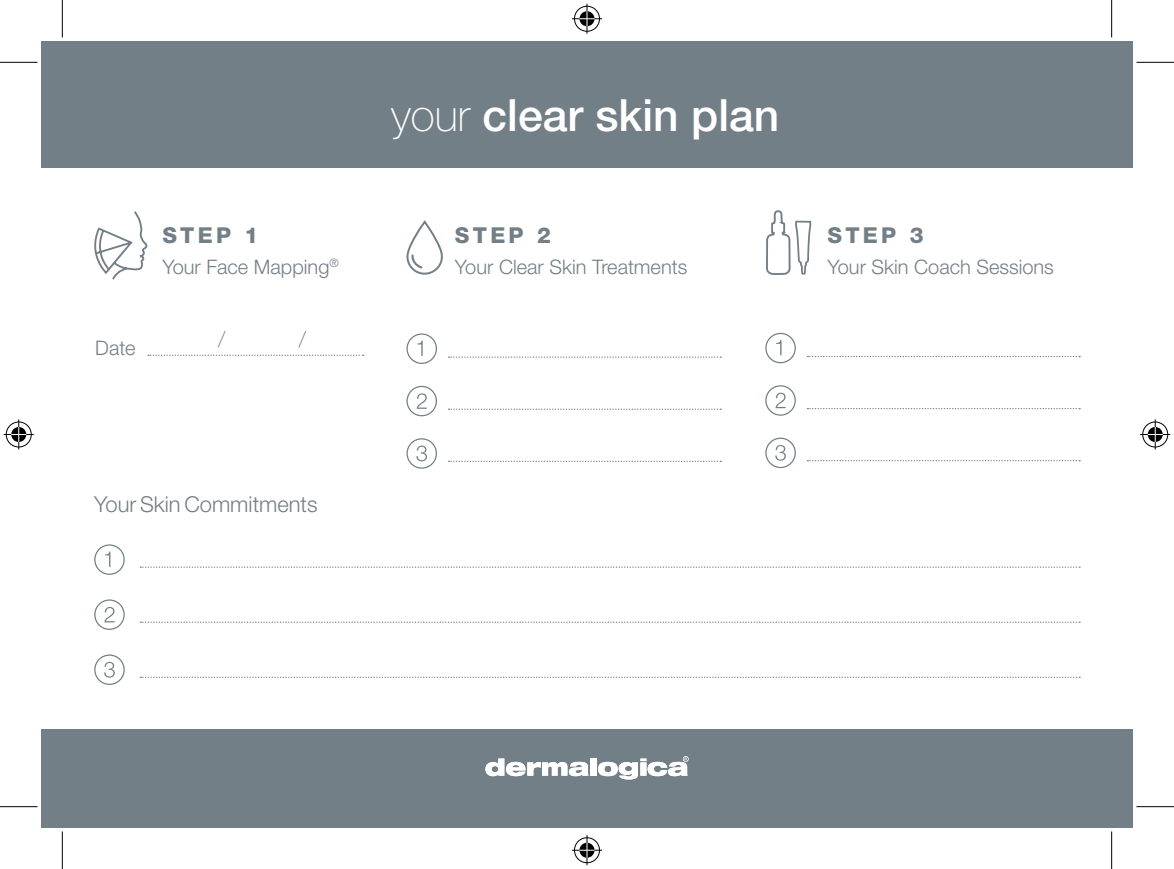
<style>
.page{position:relative;width:1174px;height:869px;background:#fff}
.page>*{position:absolute;margin:0;border:0;box-sizing:border-box;transform-origin:0 0}
.t1{font:500 44.5px "Helvetica Neue LT Std";color:#fff}
.t2{font:300 22px "Helvetica Neue LT Std";color:#737f86}
.t3{font:800 22px "Helvetica Neue LT Std";letter-spacing:.15em;color:#737f86}
.t4{font:100 22px "Helvetica Neue LT Std";color:#737f86}
.t5{font:300 20px "Helvetica Neue LT Std";color:#737f86}
.s1{font-weight:100}
</style>
<div class="page">
<div style="left:41px;top:41px;width:1091px;height:787px;background:#737f86"></div>
<div style="left:41px;top:169px;width:1091px;height:559px;background:#fff"></div>
<svg style="left:140px;top:621px;width:940px;height:2px"></svg>
<svg style="left:140px;top:566px;width:940px;height:2px"></svg>
<svg style="left:140px;top:676px;width:940px;height:2px"></svg>
<svg style="left:448px;top:356px;width:273px;height:2px"></svg>
<svg style="left:807px;top:408px;width:273px;height:1px"></svg>
<svg style="left:448px;top:408px;width:273px;height:2px"></svg>
<svg style="left:807px;top:460px;width:273px;height:1px"></svg>
<svg style="left:448px;top:461px;width:273px;height:1px"></svg>
<svg style="left:148px;top:355px;width:215px;height:1px"></svg>
<svg style="left:94px;top:211px;width:54px;height:69px"></svg>
<svg style="left:407px;top:220px;width:36px;height:55px"></svg>
<svg style="left:766px;top:210px;width:314px;height:147px"></svg>
<div style="left:765px;top:333px;width:30px;height:30px;border:1px solid #737f86;border-radius:50%"></div>
<svg style="left:417px;top:340px;width:5px;height:16px"></svg>
<div style="left:406px;top:333px;width:31px;height:31px;border:1px solid #737f86;border-radius:50%"></div>
<svg style="left:105px;top:551px;width:5px;height:16px"></svg>
<div style="left:94px;top:544px;width:31px;height:31px;border:1px solid #737f86;border-radius:50%"></div>
<svg style="left:775px;top:393px;width:10px;height:15px"></svg>
<div style="left:765px;top:385px;width:30px;height:31px;border:1px solid #737f86;border-radius:50%"></div>
<svg style="left:416px;top:393px;width:11px;height:16px"></svg>
<div style="left:406px;top:386px;width:31px;height:30px;border:1px solid #737f86;border-radius:50%"></div>
<svg style="left:104px;top:607px;width:10px;height:15px"></svg>
<div style="left:94px;top:599px;width:31px;height:31px;border:1px solid #737f86;border-radius:50%"></div>
<svg style="left:775px;top:445px;width:10px;height:16px"></svg>
<div style="left:765px;top:437px;width:30px;height:31px;border:1px solid #737f86;border-radius:50%"></div>
<svg style="left:416px;top:445px;width:11px;height:16px"></svg>
<div style="left:406px;top:438px;width:31px;height:31px;border:1px solid #737f86;border-radius:50%"></div>
<svg style="left:104px;top:662px;width:11px;height:15px"></svg>
<div style="left:94px;top:654px;width:31px;height:31px;border:1px solid #737f86;border-radius:50%"></div>
<svg style="left:485px;top:758px;width:103px;height:18px"></svg>
<div style="left:590px;top:758px;width:6px;height:17px;background:#fff"></div>
<svg style="left:598px;top:756px;width:90px;height:23px"></svg>
<hr style="left:0;top:62px;width:38px;height:1px;background:#000">
<hr style="left:1136px;top:62px;width:37px;height:1px;background:#000">
<hr style="left:0;top:806px;width:38px;height:1px;background:#000">
<hr style="left:1136px;top:806px;width:37px;height:1px;background:#000">
<hr style="left:62px;top:0;width:1px;height:37px;background:#000">
<hr style="left:62px;top:831px;width:1px;height:38px;background:#000">
<hr style="left:1111px;top:0;width:1px;height:37px;background:#000">
<hr style="left:1111px;top:831px;width:1px;height:38px;background:#000">
<div style="left:573px;top:5px;width:28px;height:28px;border:3px solid #fff;border-radius:50%"></div>
<hr style="left:572px;top:17px;width:30px;height:3px;background:#fff">
<hr style="left:585px;top:4px;width:3px;height:30px;background:#fff">
<div style="left:578px;top:10px;width:18px;height:18px;border:3px solid #fff;border-radius:50%"></div>
<div style="left:574px;top:6px;width:26px;height:26px;border:1px solid #000;border-radius:50%"></div>
<hr style="left:572px;top:18px;width:30px;height:1px;background:#000">
<hr style="left:586px;top:4px;width:1px;height:30px;background:#000">
<svg style="left:579px;top:11px;width:15px;height:15px"></svg>
<div style="left:573px;top:836px;width:28px;height:28px;border:3px solid #fff;border-radius:50%"></div>
<svg style="left:572px;top:848px;width:30px;height:4px"></svg>
<hr style="left:585px;top:835px;width:3px;height:30px;background:#fff">
<div style="left:578px;top:841px;width:18px;height:18px;border:3px solid #fff;border-radius:50%"></div>
<div style="left:574px;top:837px;width:26px;height:26px;border:1px solid #000;border-radius:50%"></div>
<hr style="left:572px;top:850px;width:30px;height:1px;background:#000">
<hr style="left:586px;top:835px;width:1px;height:30px;background:#000">
<svg style="left:579px;top:842px;width:15px;height:15px"></svg>
<div style="left:5px;top:420px;width:28px;height:28px;border:3px solid #fff;border-radius:50%"></div>
<hr style="left:4px;top:433px;width:30px;height:3px;background:#fff">
<hr style="left:17px;top:419px;width:3px;height:30px;background:#fff">
<div style="left:10px;top:425px;width:18px;height:18px;border:3px solid #fff;border-radius:50%"></div>
<div style="left:6px;top:422px;width:26px;height:25px;border:1px solid #000;border-radius:50%"></div>
<hr style="left:4px;top:434px;width:30px;height:1px;background:#000">
<hr style="left:18px;top:419px;width:1px;height:30px;background:#000">
<svg style="left:11px;top:427px;width:15px;height:15px"></svg>
<div style="left:1141px;top:420px;width:28px;height:28px;border:3px solid #fff;border-radius:50%"></div>
<hr style="left:1140px;top:433px;width:30px;height:3px;background:#fff">
<hr style="left:1153px;top:419px;width:3px;height:30px;background:#fff">
<div style="left:1146px;top:425px;width:18px;height:18px;border:3px solid #fff;border-radius:50%"></div>
<div style="left:1142px;top:422px;width:25px;height:25px;border:1px solid #000;border-radius:50%"></div>
<hr style="left:1140px;top:434px;width:30px;height:1px;background:#000">
<hr style="left:1154px;top:419px;width:1px;height:30px;background:#000">
<svg style="left:1147px;top:427px;width:15px;height:15px"></svg>
<p class="t5" style="left:95px;top:335px;width:42px">Date</p>
<p class="t3" style="left:162px;top:222px;width:98px">STEP 1</p>
<p class="t5" style="left:162px;top:254px;width:178px">Your Face Mapping<sup>®</sup></p>
<p class="t4" style="left:218px;top:327px;width:9px">/</p>
<p class="t4" style="left:299px;top:327px;width:9px">/</p>
<p class="t1" style="left:391px;top:88px;width:390px"><span class="s1">your</span> clear skin plan</p>
<p class="t3" style="left:455px;top:222px;width:98px">STEP 2</p>
<p class="t5" style="left:455px;top:254px;width:234px">Your Clear Skin Treatments</p>
<p class="t3" style="left:827px;top:222px;width:98px">STEP 3</p>
<p class="t5" style="left:827px;top:254px;width:228px">Your Skin Coach Sessions</p>
<p class="t2" style="left:94px;top:490px;width:225px">Your Skin Commitments</p>
</div>
